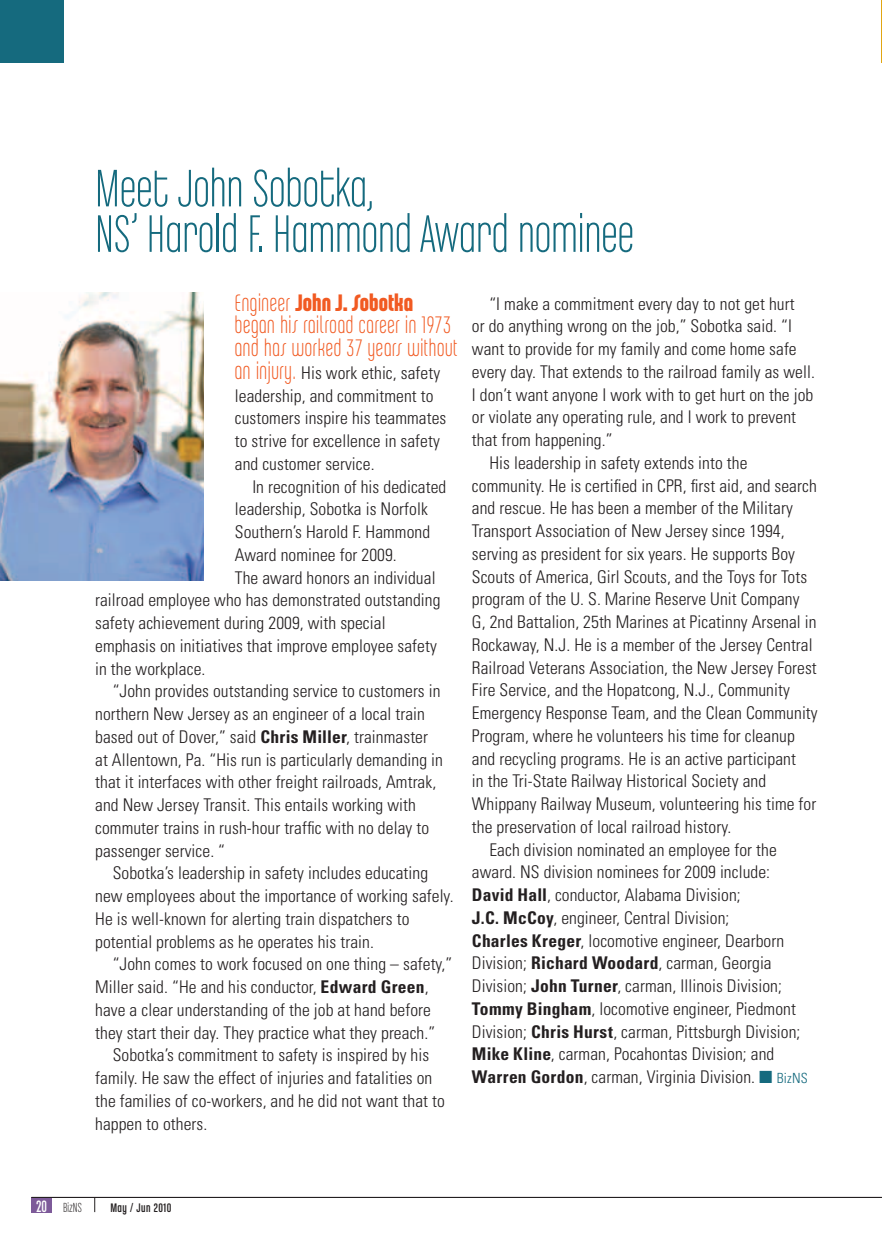
<style>
.page{position:relative;width:882px;height:1260px;background:#fff}
.page>*{position:absolute;margin:0;border:0;box-sizing:border-box;transform-origin:0 0}
.t1{font:56px/45.5px "Chalet Comprime Milan Eighty";letter-spacing:.005em;color:#156a7e}
.t2{font:25.38px/22.8px "Chalet Comprime Milan Seventy";letter-spacing:.03em;color:#f15a22}
.t3{font:25.38px "Chalet Comprime Hong Kong Seventy";letter-spacing:.005em;color:#f15a22}
.t4{font:300 condensed 17.5px/22.8px "Univers LT Std";letter-spacing:.005em;color:#231f20}
.t5{font:14px "Chalet Comprime Milan Eighty";letter-spacing:.015em;color:#231f20}
.t6{font:13.12px "Chalet Comprime Cologne Eighty";letter-spacing:.04em;color:#231f20}
.s1{font-family:"Chalet Comprime Milan Seventy"}
.s2{font-family:"Chalet Comprime Milan Seventy";font-weight:400;font-stretch:normal;font-size:25.38px;color:#f15a22}
.s3{font-weight:700}
.s4{color:#156a7e}
.s5{font-size:14px;color:#156a7e}
.s6{font-family:"Chalet Comprime Cologne Seventy";font-size:17.5px;color:#fff}
</style>
<div class="page">
<div style="left:32px;top:1197px;width:20px;height:15px;background:#7d5a99"></div>
<svg style="left:94px;top:1198px;width:1px;height:14px"></svg>
<hr style="left:32px;top:1197px;width:850px;height:1px;background:#231f20">
<hr style="left:881px;top:0;width:1px;height:63px;background:#e2a612">
<div style="left:0;top:0;width:63px;height:63px;background:#156a7e"></div>
<img style="left:0;top:293px;width:203px;height:287px">
<h1 class="t1" style="left:95px;top:165px;width:540px">Meet John Sobotka,<br>NS’ Harold F. Hammond Award nominee</h1>
<h2 class="t3" style="left:235px;top:287px;width:180px"><span class="s1">Engineer</span> John J. Sobotka</h2>
<h2 class="t2" style="left:235px;top:314px;width:224px">began his railroad career in 1973 and has worked 37 years without</h2>
<p class="t4" style="left:235px;top:361px;width:213px"><span class="s2">an injury.</span> His work ethic, safety leadership, and commitment to customers inspire his teammates to strive for excellence in safety and customer service.</p>
<p class="t4" style="left:252px;top:475px;width:196px">In recognition of his dedicated</p>
<p class="t4" style="left:235px;top:498px;width:194px">leadership, Sobotka is Norfolk</p>
<p class="t4" style="left:235px;top:521px;width:197px">Southern’s Harold F. Hammond</p>
<p class="t4" style="left:235px;top:543px;width:163px">Award nominee for 2009.</p>
<p class="t4" style="left:235px;top:566px;width:202px">The award honors an individual</p>
<p class="t4" style="left:95px;top:589px;width:347px">railroad employee who has demonstrated outstanding</p>
<p class="t4" style="left:95px;top:612px;width:292px">safety achievement during 2009, with special</p>
<p class="t4" style="left:95px;top:634px;width:343px">emphasis on initiatives that improve employee safety</p>
<p class="t4" style="left:95px;top:657px;width:112px">in the workplace.</p>
<p class="t4" style="left:113px;top:680px;width:329px">“John provides outstanding service to customers in</p>
<p class="t4" style="left:95px;top:703px;width:331px">northern New Jersey as an engineer of a local train</p>
<p class="t4" style="left:95px;top:725px;width:334px">based out of Dover,” said <span class="s3">Chris Miller</span>, trainmaster</p>
<p class="t4" style="left:95px;top:748px;width:349px">at Allentown, Pa. “His run is particularly demanding in</p>
<p class="t4" style="left:95px;top:771px;width:343px">that it interfaces with other freight railroads, Amtrak,</p>
<p class="t4" style="left:95px;top:794px;width:322px">and New Jersey Transit. This entails working with</p>
<p class="t4" style="left:95px;top:816px;width:335px">commuter trains in rush-hour traffic with no delay to</p>
<p class="t4" style="left:95px;top:839px;width:131px">passenger service. “</p>
<p class="t4" style="left:113px;top:862px;width:317px">Sobotka’s leadership in safety includes educating</p>
<p class="t4" style="left:95px;top:885px;width:360px">new employees about the importance of working safely.</p>
<p class="t4" style="left:95px;top:907px;width:316px">He is well-known for alerting train dispatchers to</p>
<p class="t4" style="left:95px;top:930px;width:280px">potential problems as he operates his train.</p>
<p class="t4" style="left:113px;top:953px;width:341px">“John comes to work focused on one thing – safety,”</p>
<p class="t4" style="left:95px;top:976px;width:335px">Miller said. “He and his conductor, <span class="s3">Edward Green</span>,</p>
<p class="t4" style="left:95px;top:998px;width:337px">have a clear understanding of the job at hand before</p>
<p class="t4" style="left:95px;top:1021px;width:342px">they start their day. They practice what they preach.”</p>
<p class="t4" style="left:113px;top:1044px;width:318px">Sobotka’s commitment to safety is inspired by his</p>
<p class="t4" style="left:95px;top:1067px;width:339px">family. He saw the effect of injuries and fatalities on</p>
<p class="t4" style="left:95px;top:1089px;width:351px">the families of co-workers, and he did not want that to</p>
<p class="t4" style="left:95px;top:1112px;width:114px">happen to others.</p>
<p class="t4" style="left:489px;top:292px;width:307px">“I make a commitment every day to not get hurt</p>
<p class="t4" style="left:472px;top:315px;width:322px">or do anything wrong on the job,” Sobotka said. “I</p>
<p class="t4" style="left:472px;top:338px;width:326px">want to provide for my family and come home safe</p>
<p class="t4" style="left:472px;top:360px;width:344px">every day. That extends to the railroad family as well.</p>
<p class="t4" style="left:472px;top:383px;width:343px">I don’t want anyone I work with to get hurt on the job</p>
<p class="t4" style="left:472px;top:406px;width:326px">or violate any operating rule, and I work to prevent</p>
<p class="t4" style="left:472px;top:429px;width:142px">that from happening.”</p>
<p class="t4" style="left:489px;top:451px;width:260px">His leadership in safety extends into the</p>
<p class="t4" style="left:472px;top:474px;width:346px">community. He is certified in CPR, first aid, and search</p>
<p class="t4" style="left:472px;top:497px;width:322px">and rescue. He has been a member of the Military</p>
<p class="t4" style="left:472px;top:520px;width:314px">Transport Association of New Jersey since 1994,</p>
<p class="t4" style="left:472px;top:542px;width:325px">serving as president for six years. He supports Boy</p>
<p class="t4" style="left:472px;top:565px;width:337px">Scouts of America, Girl Scouts, and the Toys for Tots</p>
<p class="t4" style="left:472px;top:588px;width:329px">program of the U. S. Marine Reserve Unit Company</p>
<p class="t4" style="left:472px;top:611px;width:346px">G, 2nd Battalion, 25th Marines at Picatinny Arsenal in</p>
<p class="t4" style="left:472px;top:633px;width:342px">Rockaway, N.J. He is a member of the Jersey Central</p>
<p class="t4" style="left:472px;top:656px;width:346px">Railroad Veterans Association, the New Jersey Forest</p>
<p class="t4" style="left:472px;top:679px;width:319px">Fire Service, and the Hopatcong, N.J., Community</p>
<p class="t4" style="left:472px;top:702px;width:347px">Emergency Response Team, and the Clean Community</p>
<p class="t4" style="left:472px;top:724px;width:324px">Program, where he volunteers his time for cleanup</p>
<p class="t4" style="left:472px;top:747px;width:326px">and recycling programs. He is an active participant</p>
<p class="t4" style="left:472px;top:770px;width:296px">in the Tri-State Railway Historical Society and</p>
<p class="t4" style="left:472px;top:793px;width:346px">Whippany Railway Museum, volunteering his time for</p>
<p class="t4" style="left:472px;top:815px;width:261px">the preservation of local railroad history.</p>
<p class="t4" style="left:489px;top:838px;width:289px">Each division nominated an employee for the</p>
<p class="t4" style="left:472px;top:861px;width:300px">award. NS division nominees for 2009 include:</p>
<p class="t4" style="left:472px;top:884px;width:270px"><span class="s3">David Hall</span>, conductor, Alabama Division;</p>
<p class="t4" style="left:472px;top:906px;width:259px"><span class="s3">J.C. McCoy</span>, engineer, Central Division;</p>
<p class="t4" style="left:472px;top:929px;width:314px"><span class="s3">Charles Kreger</span>, locomotive engineer, Dearborn</p>
<p class="t4" style="left:472px;top:952px;width:301px">Division; <span class="s3">Richard Woodard</span>, carman, Georgia</p>
<p class="t4" style="left:472px;top:975px;width:312px">Division; <span class="s3">John Turner</span>, carman, Illinois Division;</p>
<p class="t4" style="left:472px;top:997px;width:326px"><span class="s3">Tommy Bingham</span>, locomotive engineer, Piedmont</p>
<p class="t4" style="left:472px;top:1020px;width:330px">Division; <span class="s3">Chris Hurst</span>, carman, Pittsburgh Division;</p>
<p class="t4" style="left:472px;top:1043px;width:304px"><span class="s3">Mike Kline</span>, carman, Pocahontas Division; and</p>
<p class="t4" style="left:472px;top:1066px;width:337px"><span class="s3">Warren Gordon</span>, carman, Virginia Division. <span class="s4">■</span> <span class="s5">BizNS</span></p>
<p class="t5" style="left:36px;top:1200px;width:47px"><span class="s6">20</span> BizNS</p>
<p class="t6" style="left:110px;top:1201px;width:63px">May / Jun 2010</p>
</div>
